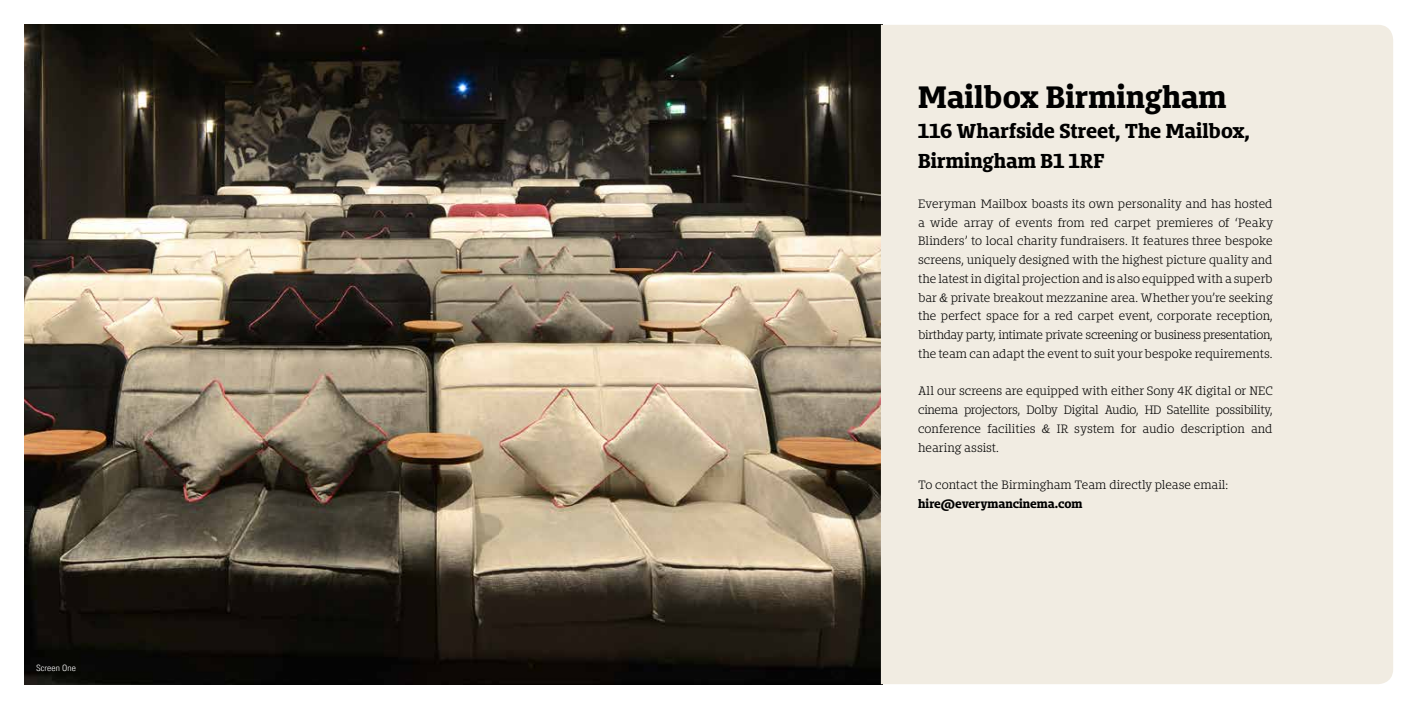
<style>
.page{position:relative;width:1418px;height:709px;background:#fff}
.page>*{position:absolute;margin:0;border:0;box-sizing:border-box;transform-origin:0 0}
.t1{font:700 28.75px "Bommer Slab";color:#000}
.t2{font:700 18.75px/30px "Bommer Slab";color:#000}
.t3{font:300 11.25px/18.8px "Bommer Slab";color:#000;text-align:justify}
.t4{font:700 11.25px "Bommer Slab";letter-spacing:-.005em;color:#000}
.t5{font:300 condensed 8.75px "Univers LT";letter-spacing:.01em;color:#fff;scale:1.08 1}
</style>
<div class="page">
<img style="left:25px;top:25px;width:856px;height:659px">
<div style="left:881px;top:25px;width:512px;height:659px;background:#f1ece2"></div>
<p class="t5" style="left:36px;top:662px;width:39px">Screen One</p>
<h1 class="t1" style="left:918px;top:75px;width:310px">Mailbox Birmingham</h1>
<h2 class="t2" style="left:918px;top:116px;width:333px">116 Wharfside Street, The Mailbox,<br>Birmingham B1 1RF</h2>
<p class="t3" style="left:918px;top:194px;width:356px">Everyman Mailbox boasts its own personality and has hosted a wide array of events from red carpet premieres of ‘Peaky Blinders’ to local charity fundraisers. It features three bespoke screens, uniquely designed with the highest picture quality and the latest in digital projection and is also equipped with a superb bar &amp; private breakout mezzanine area. Whether you’re seeking the perfect space for a red carpet event, corporate reception, birthday party, intimate private screening or business presentation, the team can adapt the event to suit your bespoke requirements.</p>
<p class="t3" style="left:918px;top:382px;width:356px">All our screens are equipped with either Sony 4K digital or NEC cinema projectors, Dolby Digital Audio, HD Satellite possibility, conference facilities &amp; IR system for audio description and hearing assist.</p>
<p class="t3" style="left:918px;top:476px;width:312px">To contact the Birmingham Team directly please email:</p>
<p class="t4" style="left:918px;top:495px;width:166px">hire@everymancinema.com</p>
</div>
